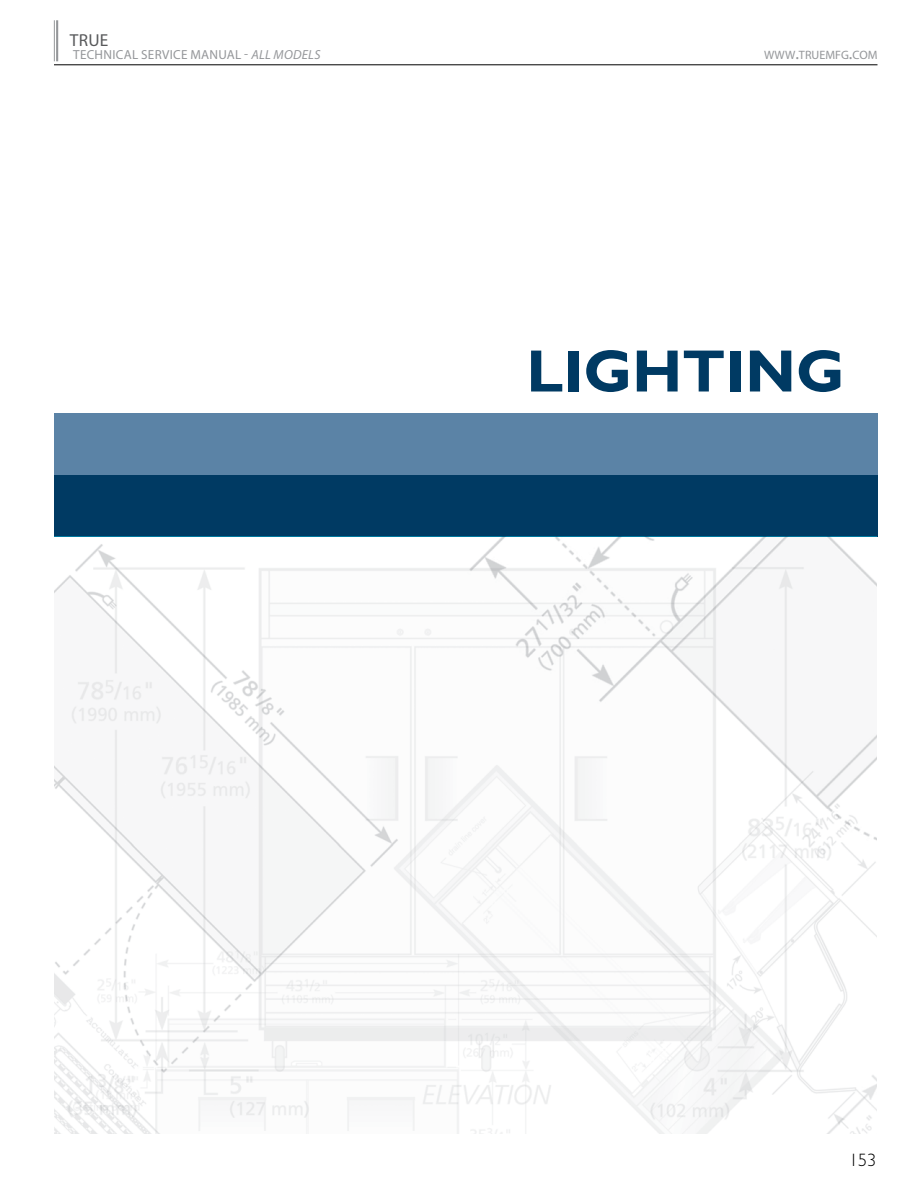
<style>
.page{position:relative;width:918px;height:1188px;background:#fff}
.page>*{position:absolute;margin:0;border:0;box-sizing:border-box;transform-origin:0 0}
.t1{font:700 60px "Gill Sans Std";color:#003a63}
.t2{font:300 18px "Gill Sans Std";color:#000}
.t3{font:17.4px "Myriad Pro";color:#58595b}
.t4{font:13.2px "Myriad Pro";letter-spacing:.02em;color:#95979a}
.t5{font:12.15px "Myriad Pro";color:#95979a}
.s1{font-style:italic}
.s2{font-size:17.4px}
</style>
<div class="page">
<div style="left:54px;top:475px;width:824px;height:61px;background:#003a63"></div>
<hr style="left:56px;top:20px;width:2px;height:41px;background:#95979a">
<hr style="left:54px;top:20px;width:1px;height:41px;background:#95979a">
<hr style="left:54px;top:64px;width:824px;height:1px;background:#000">
<div style="left:54px;top:414px;width:824px;height:61px;background:#5b83a6"></div>
<img style="left:54px;top:536px;width:823px;height:598px">
<h3 class="t3" style="left:70px;top:30px;width:40px">TRUE</h3>
<p class="t4" style="left:73px;top:46px;width:249px">TECHNICAL SERVICE MANUAL - <span class="s1">ALL MODELS</span></p>
<p class="t5" style="left:764px;top:47px;width:115px">WWW<span class="s2">.</span>TRUEMFG<span class="s2">.</span>COM</p>
<h1 class="t1" style="left:527px;top:336px;width:320px">LIGHTING</h1>
<h2 class="t2" style="left:849px;top:1150px;width:28px">153</h2>
</div>
